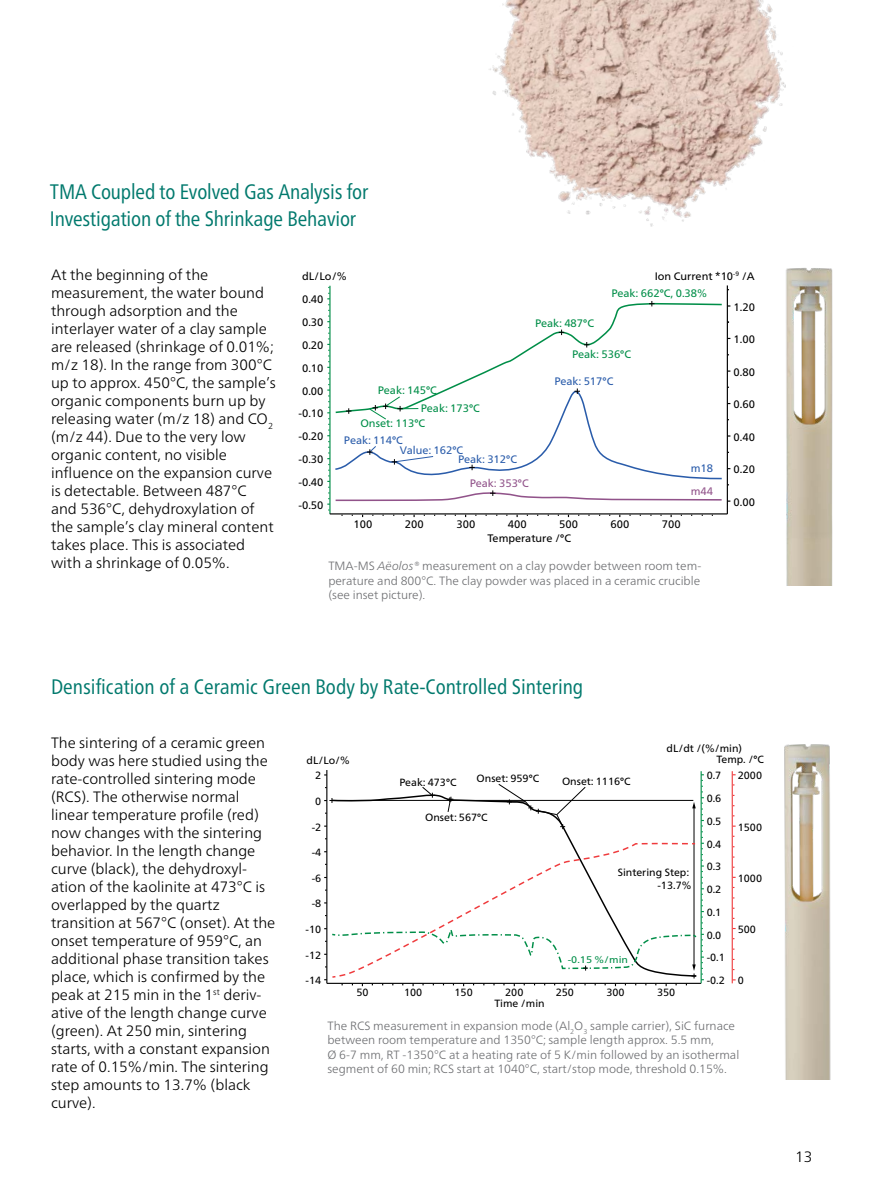
<style>
.page{position:relative;width:893px;height:1191px;background:#fff}
.page>*{position:absolute;margin:0;border:0;box-sizing:border-box;transform-origin:0 0}
.Subhead_1_grün_n{font:condensed 21px "Frutiger Neue LTW1 G";letter-spacing:-.01em;color:#00796d}
.Fließtext_de_n{font:300 15px/18px "Frutiger Neue LTW1 G";color:#000}
.Bildunterschrift_n{font:300 12px/14.4px "Frutiger Neue LTW1 G";color:#6d6e71;text-align:justify}
.t1{font:10.8px/22.8px "Frutiger Neue LTW1 G";color:#000;text-align:center}
.t2{font:10.8px/18.1px "Frutiger Neue LTW1 G";color:#008e48}
.t3{font:10.8px "Frutiger Neue LTW1 G";color:#2a5caa}
.t4{font:10.8px "Frutiger Neue LTW1 G";color:#91538a}
.t5{font:10.5px/22.8px "Frutiger Neue LTW1 G";color:#000}
.t6{font:9.6px "Frutiger Neue LTW1 G";color:#008e48;scale:1.09 1}
.s1{font-style:italic}
</style>
<div class="page">
<img style="left:489px;top:0;width:297px;height:227px">
<hr style="left:326px;top:770px;width:1px;height:213px;background:#000">
<hr style="left:732px;top:771px;width:1px;height:212px;background:#ef3b3d">
<hr style="left:701px;top:771px;width:1px;height:212px;background:#008e48">
<svg style="left:324px;top:774px;width:380px;height:212px"></svg>
<hr style="left:329px;top:286px;width:2px;height:228px;background:#008e48">
<hr style="left:727px;top:285px;width:1px;height:229px;background:#000">
<svg style="left:327px;top:287px;width:403px;height:230px"></svg>
<img style="left:784px;top:744px;width:47px;height:335px">
<img style="left:786px;top:267px;width:47px;height:319px">
<p class="Subhead_1_grün_n" style="left:50px;top:176px;width:320px">TMA Coupled to Evolved Gas Analysis for</p>
<p class="Subhead_1_grün_n" style="left:50px;top:203px;width:308px">Investigation of the Shrinkage Behavior</p>
<p class="Fließtext_de_n" style="left:51px;top:265px;width:226px">At the beginning of the measurement, the water bound through adsorption and the interlayer water of a clay sample are released (shrinkage of 0.01%; m/z 18). In the range from 300°C up to approx. 450°C, the sample’s organic components burn up by releasing water (m/z 18) and CO<sub>2</sub></p>
<p class="Fließtext_de_n" style="left:51px;top:427px;width:224px">(m/z 44). Due to the very low organic content, no visible influence on the expansion curve is detectable. Between 487°C and 536°C, dehydroxylation of the sample’s clay mineral content takes place. This is associated with a shrinkage of 0.05%.</p>
<p class="t1" style="left:655px;top:264px;width:102px">Ion Current *10<sup>-9</sup> /A</p>
<p class="t1" style="left:733px;top:295px;width:23px">1.20</p>
<p class="t1" style="left:733px;top:328px;width:23px">1.00</p>
<p class="t1" style="left:733px;top:360px;width:23px">0.80</p>
<p class="t1" style="left:733px;top:393px;width:23px">0.60</p>
<p class="t1" style="left:733px;top:425px;width:23px">0.40</p>
<p class="t1" style="left:733px;top:458px;width:23px">0.20</p>
<p class="t1" style="left:733px;top:490px;width:23px">0.00</p>
<p class="t1" style="left:302px;top:265px;width:46px">dL/Lo/%</p>
<p class="t2" style="left:611px;top:284px;width:97px">Peak: 662°C, 0.38%</p>
<p class="t1" style="left:298px;top:288px;width:27px">0.40<br>0.30<br>0.20<br>0.10<br>0.00 -0.10 -0.20 -0.30 -0.40 -0.50</p>
<p class="t2" style="left:535px;top:314px;width:60px">Peak: 487°C</p>
<p class="t2" style="left:572px;top:345px;width:60px">Peak: 536°C</p>
<p class="t3" style="left:554px;top:375px;width:60px">Peak: 517°C</p>
<p class="t2" style="left:421px;top:381px;width:60px;text-indent:-43px">Peak: 145°C<br>Peak: 173°C</p>
<p class="t2" style="left:360px;top:414px;width:66px">Onset: 113°C</p>
<p class="t3" style="left:344px;top:433px;width:60px">Peak: 114°C</p>
<p class="t3" style="left:400px;top:444px;width:65px">Value: 162°C</p>
<p class="t3" style="left:458px;top:452px;width:60px">Peak: 312°C</p>
<p class="t3" style="left:691px;top:462px;width:24px">m18</p>
<p class="t4" style="left:470px;top:477px;width:60px">Peak: 353°C</p>
<p class="t4" style="left:691px;top:484px;width:24px">m44</p>
<p class="t1" style="left:353px;top:512px;width:20px">100</p>
<p class="t1" style="left:405px;top:512px;width:20px">200</p>
<p class="t1" style="left:456px;top:512px;width:20px">300</p>
<p class="t1" style="left:508px;top:512px;width:20px">400</p>
<p class="t1" style="left:559px;top:512px;width:20px">500</p>
<p class="t1" style="left:611px;top:512px;width:20px">600</p>
<p class="t1" style="left:662px;top:512px;width:20px">700</p>
<p class="t1" style="left:487px;top:527px;width:85px">Temperature /°C</p>
<p class="Bildunterschrift_n" style="left:328px;top:559px;width:374px">TMA-MS <span class="s1">Aëolos®</span> measurement on a clay powder between room tem&shy;perature and 800°C. The clay powder was placed in a ceramic crucible (see inset picture).</p>
<p class="Subhead_1_grün_n" style="left:51px;top:671px;width:534px">Densification of a Ceramic Green Body by Rate-Controlled Sintering</p>
<p class="Fließtext_de_n" style="left:51px;top:733px;width:215px">The sintering of a ceramic green</p>
<p class="Fließtext_de_n" style="left:51px;top:751px;width:226px">body was here studied using the rate-controlled sintering mode (RCS). The otherwise normal linear temperature profile (red) now changes with the sintering behavior. In the length change curve (black), the dehydroxyl&shy;ation of the kaolinite at 473°C is overlapped by the quartz transition at 567°C (onset). At the onset temperature of 959°C, an additional phase transition takes place, which is confirmed by the peak at 215 min in the 1<sup>st</sup> deriv&shy;ative of the length change curve (green). At 250 min, sintering starts, with a constant expansion rate of 0.15%/min. The sintering step amounts to 13.7% (black curve).</p>
<p class="t5" style="left:307px;top:749px;width:45px">dL/Lo/%</p>
<p class="t5" style="left:315px;top:764px;width:8px">2</p>
<p class="t5" style="left:315px;top:790px;width:8px">0</p>
<p class="t5" style="left:312px;top:815px;width:11px">-2</p>
<p class="t5" style="left:312px;top:841px;width:11px">-4</p>
<p class="t5" style="left:312px;top:867px;width:11px">-6</p>
<p class="t5" style="left:312px;top:892px;width:11px">-8</p>
<p class="t5" style="left:306px;top:918px;width:17px">-10</p>
<p class="t5" style="left:306px;top:943px;width:17px">-12</p>
<p class="t5" style="left:306px;top:969px;width:17px">-14</p>
<p class="t5" style="left:477px;top:767px;width:64px">Onset: 959°C</p>
<p class="t5" style="left:425px;top:805px;width:64px">Onset: 567°C</p>
<p class="t5" style="left:399px;top:770px;width:58px">Peak: 473°C</p>
<p class="t5" style="left:562px;top:769px;width:70px">Onset: 1116°C</p>
<p class="t5" style="left:716px;top:743px;width:49px;line-height:11.1px;text-indent:-50px">dL/dt /(%/min)<br>Temp. /°C</p>
<p class="t5" style="left:707px;top:764px;width:16px">0.7</p>
<p class="t5" style="left:738px;top:764px;width:26px">2000</p>
<p class="t5" style="left:618px;top:866px;width:75px;line-height:12.5px;text-align:right">Sintering Step: -13.7%</p>
<p class="t6" style="left:568px;top:953px;width:57px">-0.15 %/min</p>
<p class="t5" style="left:707px;top:787px;width:20px">0.6<br>0.5<br>0.4<br>0.3<br>0.2<br>0.1<br>0.0 -0.1 -0.2</p>
<p class="t5" style="left:738px;top:815px;width:26px">1500</p>
<p class="t5" style="left:738px;top:866px;width:26px">1000</p>
<p class="t5" style="left:738px;top:918px;width:20px">500</p>
<p class="t5" style="left:738px;top:969px;width:8px">0</p>
<p class="t5" style="left:356px;top:981px;width:14px">50</p>
<p class="t5" style="left:404px;top:980px;width:20px">100</p>
<p class="t5" style="left:455px;top:980px;width:20px">150</p>
<p class="t5" style="left:505px;top:980px;width:20px">200</p>
<p class="t5" style="left:556px;top:980px;width:20px">250</p>
<p class="t5" style="left:606px;top:980px;width:20px">300</p>
<p class="t5" style="left:657px;top:980px;width:20px">350</p>
<p class="t5" style="left:494px;top:992px;width:52px">Time /min</p>
<p class="Bildunterschrift_n" style="left:327px;top:1018px;width:413px;text-align:left">The RCS measurement in expansion mode (Al<sub>2</sub>O<sub>3</sub> sample carrier), SiC furnace between room temperature and 1350°C; sample length approx. 5.5 mm,<br>Ø 6-7 mm, RT -1350°C at a heating rate of 5 K/min followed by an isothermal segment of 60 min; RCS start at 1040°C, start/stop mode, threshold 0.15%.</p>
<p class="Fließtext_de_n" style="left:795px;top:1147px;width:19px">13</p>
</div>
